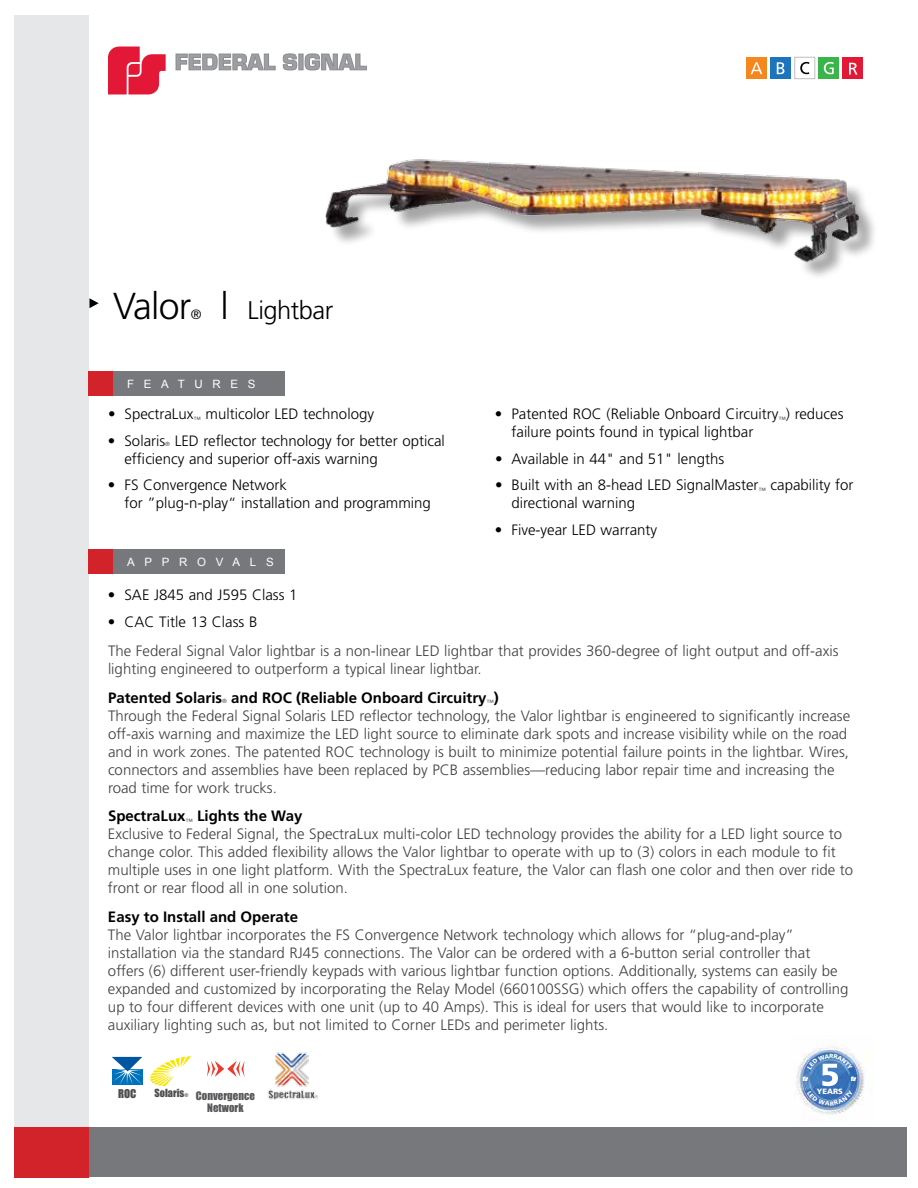
<style>
.page{position:relative;width:918px;height:1188px;background:#fff}
.page>*{position:absolute;margin:0;border:0;box-sizing:border-box;transform-origin:0 0}
.t1{font:300 37.5px "Frutiger";letter-spacing:-.02em;color:#000}
.t2{font:300 25.5px "Frutiger";letter-spacing:-.02em;color:#000}
.t3{font:300 15px/18px "Frutiger";color:#414042}
.t4{font:300 15px/18px "Frutiger";color:#000}
.t5{font:700 15px "Frutiger";color:#000}
.t6{font:300 13.5px "Frutiger";color:#000}
.t7{font:11.55px "Arial";letter-spacing:.85em;color:#fff}
.t8{font:11.1px "Impact";color:#4d4d4f}
.t9{font:10.8px/12.9px "Impact";color:#58595b;text-align:center}
.t10{font:10.2px "Impact";color:#4d4d4f}
.t11{font:900 7.65px "Frutiger";color:#fff}
.t12{font:300 6px "Frutiger";color:#414042}
.s1{font-size:37.5px}
.s2{font-weight:700;color:#000}
.s3{font-size:5.1px}
</style>
<div class="page">
<div style="left:14px;top:1127px;width:892px;height:50px;background:#77787b"></div>
<div style="left:14px;top:15px;width:74px;height:1162px;background:#e6e7e8"></div>
<div style="left:14px;top:1128px;width:74px;height:50px;background:#d2232a"></div>
<div style="left:88px;top:372px;width:25px;height:24px;background:#d2232a"></div>
<div style="left:88px;top:549px;width:25px;height:25px;background:#d2232a"></div>
<svg style="left:89px;top:298px;width:10px;height:10px"></svg>
<svg style="left:176px;top:54px;width:99px;height:16px"></svg>
<svg style="left:283px;top:54px;width:14px;height:16px"></svg>
<hr style="left:299px;top:54px;width:4px;height:16px;background:#96989b">
<svg style="left:305px;top:54px;width:62px;height:16px"></svg>
<svg style="left:108px;top:47px;width:58px;height:47px"></svg>
<div style="left:113px;top:372px;width:172px;height:24px;background:#77787b"></div>
<div style="left:113px;top:549px;width:172px;height:25px;background:#77787b"></div>
<div style="left:746px;top:57px;width:20px;height:22px;background:#f6871f"></div>
<svg style="left:751px;top:62px;width:11px;height:12px"></svg>
<div style="left:770px;top:57px;width:20px;height:22px;background:#1c75bc"></div>
<svg style="left:777px;top:62px;width:7px;height:12px"></svg>
<div style="left:794px;top:57px;width:21px;height:22px;border:1px solid #bcbec0"></div>
<svg style="left:800px;top:62px;width:9px;height:12px"></svg>
<div style="left:819px;top:57px;width:20px;height:22px;background:#39b54a"></div>
<svg style="left:824px;top:62px;width:10px;height:12px"></svg>
<div style="left:843px;top:57px;width:20px;height:22px;background:#e31837"></div>
<svg style="left:849px;top:63px;width:9px;height:12px"></svg>
<svg style="left:207px;top:1061px;width:38px;height:16px"></svg>
<svg style="left:112px;top:1057px;width:31px;height:28px"></svg>
<svg style="left:150px;top:1056px;width:41px;height:30px"></svg>
<img style="left:267px;top:1052px;width:51px;height:48px">
<img style="left:796px;top:1046px;width:76px;height:76px">
<img style="left:325px;top:159px;width:549px;height:107px">
<svg style="left:803px;top:1054px;width:53px;height:52px;background:#6792c6"></svg>
<h1 class="t1" style="left:113px;top:285px;width:80px">Valor</h1>
<p class="t6" style="left:191px;top:306px;width:12px">®</p>
<h2 class="t2" style="left:221px;top:296px;width:114px"><span class="s1">l</span> Lightbar</h2>
<p class="t7" style="left:127px;top:376px;width:130px">FEATURES</p>
<p class="t4" style="left:108px;top:405px;width:268px">• SpectraLux<sub>™</sub> multicolor LED technology</p>
<p class="t4" style="left:108px;top:432px;width:59px">• Solaris</p>
<p class="t12" style="left:165px;top:440px;width:6px">®</p>
<p class="t4" style="left:124px;top:432px;width:322px;text-indent:50px">LED reflector technology for better optical efficiency and superior off-axis warning</p>
<p class="t4" style="left:124px;top:476px;width:308px;text-indent:-16px">• FS Convergence Network<br>for ”plug-n-play“ installation and programming</p>
<p class="t7" style="left:127px;top:554px;width:148px">APPROVALS</p>
<p class="t4" style="left:108px;top:586px;width:191px">• SAE J845 and J595 Class 1</p>
<p class="t4" style="left:108px;top:613px;width:151px">• CAC Title 13 Class B</p>
<p class="t4" style="left:512px;top:405px;width:334px;text-indent:-17px">• Patented ROC (Reliable Onboard Circuitry<sub>™</sub>) reduces failure points found in typical lightbar</p>
<p class="t4" style="left:495px;top:450px;width:231px">• Available in 44" and 51" lengths</p>
<p class="t4" style="left:511px;top:476px;width:344px;text-indent:-16px">• Built with an 8-head LED SignalMaster<sub>™</sub> capability for directional warning</p>
<p class="t4" style="left:495px;top:521px;width:164px">• Five-year LED warranty</p>
<p class="t3" style="left:108px;top:642px;width:732px">The Federal Signal Valor lightbar is a non-linear LED lightbar that provides 360-degree of light output and off-axis lighting engineered to outperform a typical linear lightbar.</p>
<p class="t5" style="left:108px;top:689px;width:116px">Patented Solaris</p>
<p class="t12" style="left:222px;top:697px;width:6px">®</p>
<p class="t3" style="left:108px;top:688px;width:744px;text-indent:123px"><span class="s2">and ROC (Reliable Onboard Circuitry</span><sub>™</sub><span class="s2">)<br></span>Through the Federal Signal Solaris LED reflector technology, the Valor lightbar is engineered to significantly increase off-axis warning and maximize the LED light source to eliminate dark spots and increase visibility while on the road and in work zones. The patented ROC technology is built to minimize potential failure points in the lightbar. Wires, connectors and assemblies have been replaced by PCB assemblies—reducing labor repair time and increasing the road time for work trucks.</p>
<p class="t3" style="left:108px;top:807px;width:747px"><span class="s2">SpectraLux</span><sub>™</sub> <span class="s2">Lights the Way<br></span>Exclusive to Federal Signal, the SpectraLux multi-color LED technology provides the ability for a LED light source to change color. This added flexibility allows the Valor lightbar to operate with up to (3) colors in each module to fit multiple uses in one light platform. With the SpectraLux feature, the Valor can flash one color and then over ride to front or rear flood all in one solution.</p>
<p class="t5" style="left:108px;top:908px;width:192px">Easy to Install and Operate</p>
<p class="t3" style="left:108px;top:926px;width:742px">The Valor lightbar incorporates the FS Convergence Network technology which allows for “plug-and-play” installation via the standard RJ45 connections. The Valor can be ordered with a 6-button serial controller that offers (6) different user-friendly keypads with various lightbar function options. Additionally, systems can easily be expanded and customized by incorporating the Relay Model (660100SSG) which offers the capability of controlling up to four different devices with one unit (up to 40 Amps). This is ideal for users that would like to incorporate auxiliary lighting such as, but not limited to Corner LEDs and perimeter lights.</p>
<p class="t8" style="left:118px;top:1085px;width:20px">ROC</p>
<p class="t10" style="left:155px;top:1085px;width:35px">Solaris<span class="s3">®</span></p>
<p class="t11" style="left:817px;top:1087px;width:27px">YEARS</p>
<p class="t9" style="left:196px;top:1089px;width:60px">Convergence<br>Network</p>
</div>
